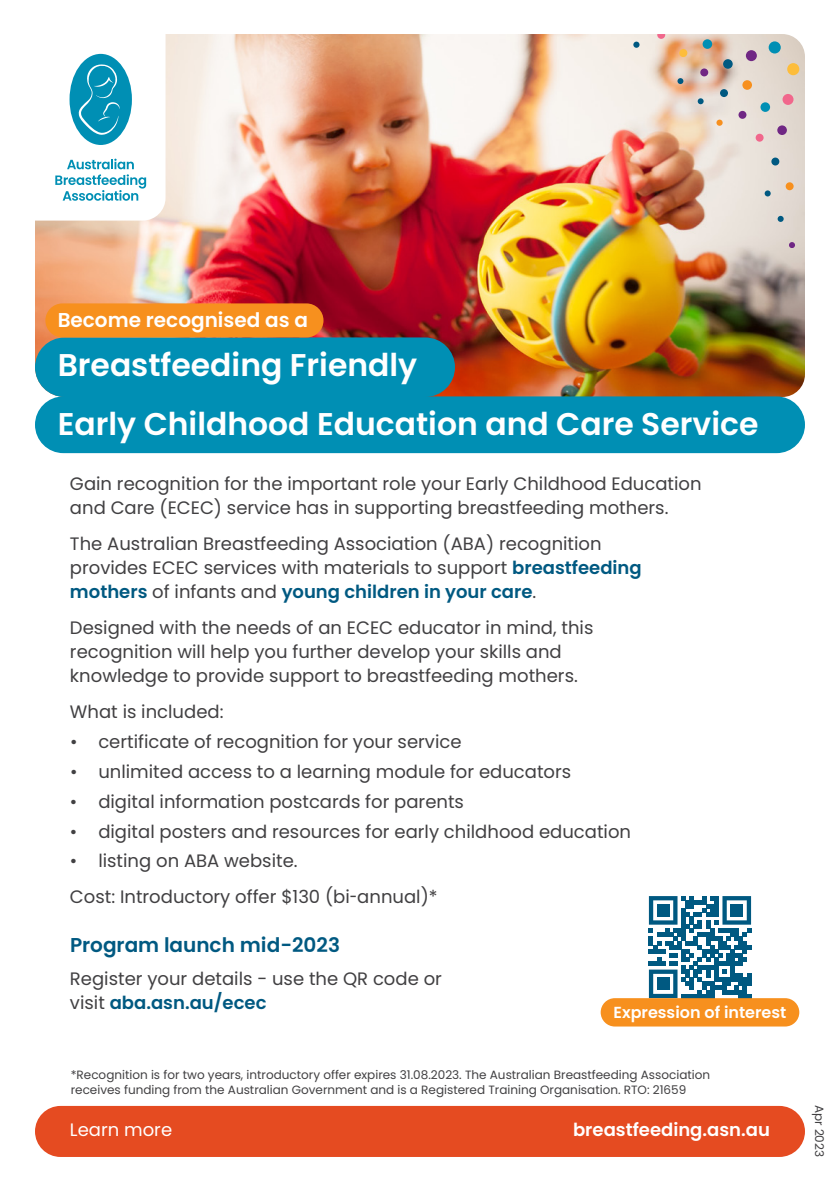
<style>
.page{position:relative;width:840px;height:1191px;background:#fff}
.page>*{position:absolute;margin:0;border:0;box-sizing:border-box;transform-origin:0 0}
.t1{font:600 31.4px "Poppins";color:#fff}
.t2{font:600 20px "Poppins";color:#005981}
.t3{font:600 20px "Poppins";color:#fff}
.t4{font:18px/24px "Poppins";color:#414042}
.t5{font:600 18px "Poppins";color:#fff}
.t6{font:18px "Poppins";color:#fff}
.t7{font:600 16px "Poppins";color:#fff}
.t8{font:12px/14.4px "Poppins";color:#414042}
.s1{font-weight:600;color:#005981}
</style>
<div class="page">
<img style="left:35px;top:34px;width:769px;height:363px">
<div style="left:35px;top:396px;width:769px;height:57px;background:#008fb4;border-radius:28px"></div>
<div style="left:35px;top:337px;width:419px;height:60px;background:#008fb4;border-radius:30px"></div>
<div style="left:45px;top:303px;width:278px;height:34px;background:#f7901e;border-radius:17px"></div>
<svg style="left:788px;top:242px;width:6px;height:6px"></svg>
<svg style="left:777px;top:216px;width:6px;height:6px"></svg>
<svg style="left:764px;top:190px;width:6px;height:6px"></svg>
<svg style="left:716px;top:120px;width:6px;height:6px"></svg>
<svg style="left:697px;top:98px;width:6px;height:6px"></svg>
<svg style="left:677px;top:78px;width:6px;height:6px"></svg>
<svg style="left:633px;top:42px;width:6px;height:6px"></svg>
<div style="left:785px;top:182px;width:8px;height:8px;background:#f7901e;border-radius:50%"></div>
<div style="left:771px;top:158px;width:7px;height:7px;background:#005981;border-radius:50%"></div>
<div style="left:755px;top:134px;width:8px;height:8px;background:#f1678c;border-radius:50%"></div>
<div style="left:738px;top:111px;width:8px;height:8px;background:#702784;border-radius:50%"></div>
<svg style="left:719px;top:89px;width:8px;height:8px"></svg>
<div style="left:700px;top:68px;width:7px;height:8px;background:#702784;border-radius:50%"></div>
<div style="left:679px;top:49px;width:8px;height:8px;background:#fdbd3b;border-radius:50%"></div>
<svg style="left:657px;top:34px;width:7px;height:5px"></svg>
<svg style="left:776px;top:125px;width:10px;height:10px"></svg>
<div style="left:760px;top:102px;width:9px;height:10px;background:#008fb4;border-radius:50%"></div>
<div style="left:742px;top:80px;width:9px;height:10px;background:#f7901e;border-radius:50%"></div>
<svg style="left:722px;top:59px;width:10px;height:10px"></svg>
<div style="left:702px;top:39px;width:9px;height:10px;background:#008fb4;border-radius:50%"></div>
<div style="left:782px;top:94px;width:11px;height:11px;background:#f1678c;border-radius:50%"></div>
<div style="left:745px;top:50px;width:11px;height:11px;background:#702784;border-radius:50%"></div>
<div style="left:786px;top:63px;width:12px;height:12px;background:#fdbd3b;border-radius:50%"></div>
<div style="left:768px;top:41px;width:12px;height:12px;background:#008fb4;border-radius:50%"></div>
<svg style="left:35px;top:34px;width:130px;height:187px"></svg>
<svg style="left:648px;top:896px;width:102px;height:102px"></svg>
<div style="left:656px;top:904px;width:13px;height:12px;background:#005981"></div>
<div style="left:730px;top:904px;width:12px;height:12px;background:#005981"></div>
<div style="left:656px;top:977px;width:13px;height:13px;background:#005981"></div>
<div style="left:600px;top:998px;width:198px;height:28px;background:#f7901e;border-radius:14px"></div>
<div style="left:35px;top:1106px;width:769px;height:51px;background:#e54b21;border-radius:26px"></div>
<p class="t3" style="left:58px;top:309px;width:251px">Become recognised as a</p>
<h1 class="t1" style="left:58px;top:347px;width:361px">Breastfeeding Friendly</h1>
<h1 class="t1" style="left:58px;top:406px;width:701px">Early Childhood Education and Care Service</h1>
<p class="t4" style="left:70px;top:471px;width:632px">Gain recognition for the important role your Early Childhood Education and Care (ECEC) service has in supporting breastfeeding mothers.</p>
<p class="t4" style="left:70px;top:531px;width:573px">The Australian Breastfeeding Association (ABA) recognition provides ECEC services with materials to support <span class="s1">breastfeeding mothers</span> of infants and <span class="s1">young children in your care</span>.</p>
<p class="t4" style="left:70px;top:615px;width:524px">Designed with the needs of an ECEC educator in mind, this recognition will help you further develop your skills and knowledge to provide support to breastfeeding mothers.</p>
<p class="t4" style="left:70px;top:699px;width:155px">What is included:</p>
<p class="t4" style="left:70px;top:729px;width:393px">• certificate of recognition for your service</p>
<p class="t4" style="left:70px;top:759px;width:502px">• unlimited access to a learning module for educators</p>
<p class="t4" style="left:70px;top:789px;width:395px">• digital information postcards for parents</p>
<p class="t4" style="left:70px;top:819px;width:562px">• digital posters and resources for early childhood education</p>
<p class="t4" style="left:70px;top:842px;width:369px;line-height:36px">• listing on ABA website.<br>Cost: Introductory offer $130 (bi-annual)*</p>
<p class="t2" style="left:70px;top:933px;width:271px">Program launch mid-2023</p>
<p class="t4" style="left:70px;top:967px;width:373px">Register your details - use the QR code or visit <span class="s1">aba.asn.au/ecec</span></p>
<p class="t7" style="left:613px;top:1003px;width:174px">Expression of interest</p>
<p class="t8" style="left:71px;top:1068px;width:640px">*Recognition is for two years, introductory offer expires 31.08.2023. The Australian Breastfeeding Association receives funding from the Australian Government and is a Registered Training Organisation. RTO: 21659</p>
<p class="t6" style="left:70px;top:1119px;width:104px">Learn more</p>
<p class="t5" style="left:572px;top:1119px;width:198px">breastfeeding.asn.au</p>
<p class="t8" style="left:826px;top:1104px;width:54px;rotate:90deg">Apr 2023</p>
</div>
